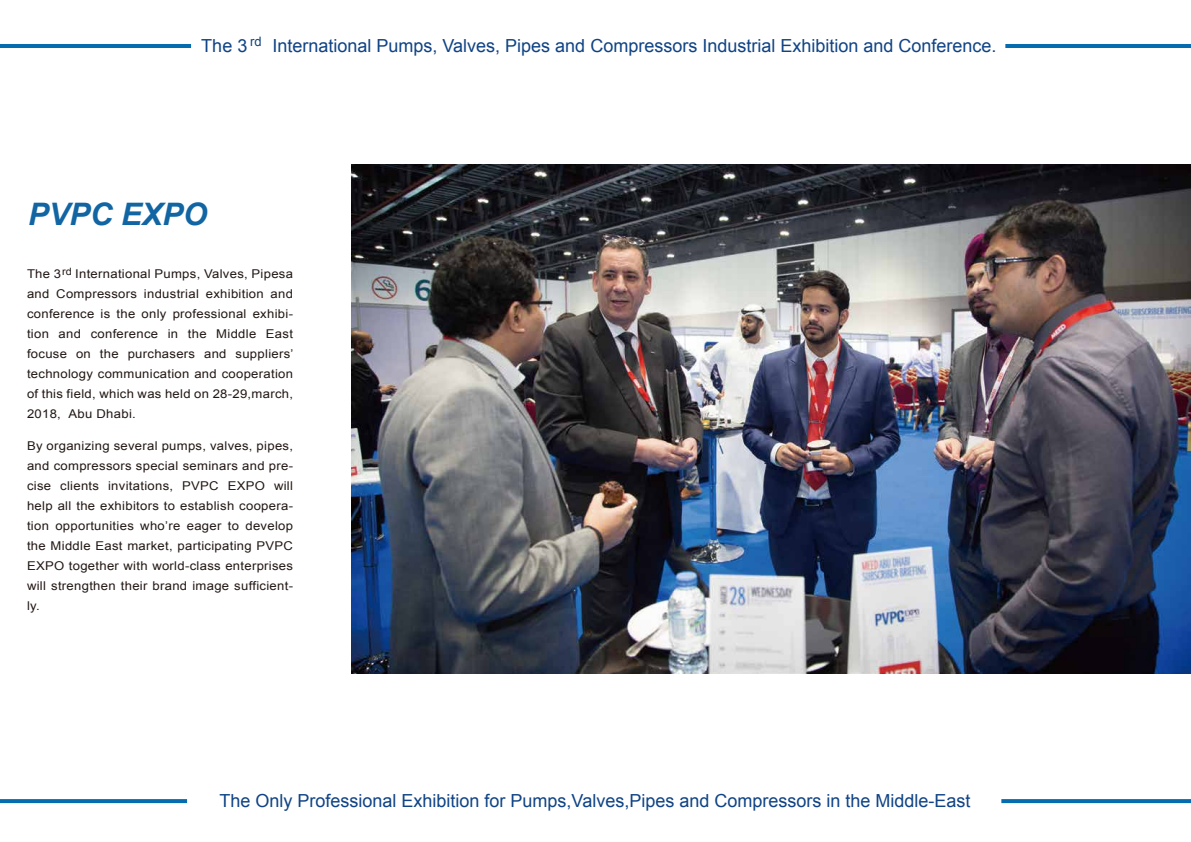
<style>
.page{position:relative;width:1191px;height:842px;background:#fff}
.page>*{position:absolute;margin:0;border:0;box-sizing:border-box;transform-origin:0 0}
.t1{font:italic 700 31px "Arial";color:#1265a3}
.t2{font:18px "Arial";color:#0f4385}
.t3{font:13px "Arial";color:#0f4385}
.t4{font:12.1px/20px "Arial";letter-spacing:.025em;color:#221815;text-align:justify;scale:1.08 1}
.t5{font:10.1px "Arial";color:#221815;scale:1.08 1}
</style>
<div class="page">
<hr style="left:0;top:44px;width:191px;height:4px;background:#076baf">
<hr style="left:1005px;top:44px;width:186px;height:4px;background:#076baf">
<svg style="left:0;top:799px;width:187px;height:4px"></svg>
<svg style="left:1001px;top:799px;width:190px;height:4px"></svg>
<img style="left:351px;top:165px;width:839px;height:508px">
<p class="t3" style="left:250px;top:33px;width:13px">rd</p>
<h2 class="t2" style="left:201px;top:34px;width:48px">The 3</h2>
<h2 class="t2" style="left:272px;top:34px;width:725px">International Pumps, Valves, Pipes and Compressors Industrial Exhibition and Conference.</h2>
<h1 class="t1" style="left:28px;top:193px;width:181px">PVPC EXPO</h1>
<p class="t5" style="left:62px;top:265px;width:11px">rd</p>
<p class="t4" style="left:27px;top:264px;width:248px">The 3 International Pumps, Valves, Pipesa and Compressors industrial exhibition and conference is the only professional exhibi&shy;tion and conference in the Middle East focuse on the purchasers and suppliers’ technology communication and cooperation of this field, which was held on 28-29,march, 2018, Abu Dhabi.</p>
<p class="t4" style="left:27px;top:436px;width:248px">By organizing several pumps, valves, pipes, and compressors special seminars and pre&shy;cise clients invitations, PVPC EXPO will help all the exhibitors to establish coopera&shy;tion opportunities who’re eager to develop the Middle East market, participating PVPC EXPO together with world-class enterprises will strengthen their brand image sufficient&shy;ly.</p>
<h2 class="t2" style="left:219px;top:789px;width:752px">The Only Professional Exhibition for Pumps,Valves,Pipes and Compressors in the Middle-East</h2>
</div>
